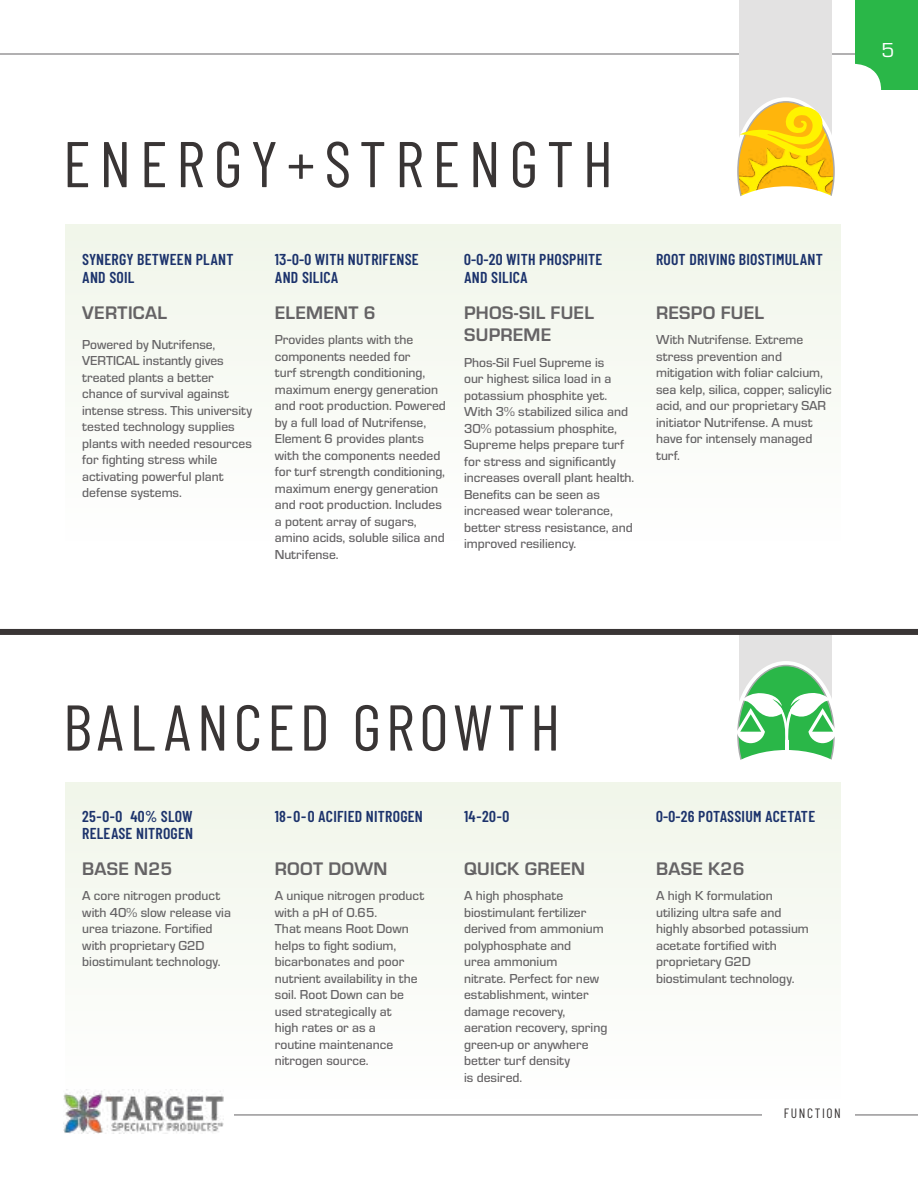
<style>
.page{position:relative;width:918px;height:1188px;background:#fff}
.page>*{position:absolute;margin:0;border:0;box-sizing:border-box;transform-origin:0 0}
.t1{font:64.5px "Barlow Condensed";letter-spacing:.12em;color:#393535}
.t2{font:64.5px "Barlow Condensed";letter-spacing:.075em;color:#393535}
.t3{font:21px "Eurostile";color:#fff}
.t4{font:700 18.9px/22.5px "Eurostile";letter-spacing:.015em;color:#656365}
.t5{font:600 15.75px/18px "Barlow Condensed";letter-spacing:.015em;color:#1c336c}
.t6{font:500 13.5px/16.5px "Eurostile";color:#656365}
.t7{font:13.5px "Barlow Condensed";letter-spacing:.12em;color:#393535}
</style>
<div class="page">
<hr style="left:0;top:54px;width:918px;height:1px;background:#656365">
<div style="left:739px;top:0;width:93px;height:206px;background:#e3e2e2"></div>
<div style="left:739px;top:633px;width:93px;height:137px;background:#e3e2e2"></div>
<div style="left:733px;top:661px;width:106px;height:148px;border:9px solid #fff;border-radius:50%"></div>
<div style="left:738px;top:666px;width:96px;height:138px;background:#2ab748;border-radius:50%"></div>
<div style="left:707px;top:750px;width:159px;height:107px;background:#fff;border-radius:50%"></div>
<div style="left:66px;top:782px;width:775px;height:317px;background:#f7faf4"></div>
<div style="left:733px;top:97px;width:106px;height:148px;border:9px solid #fff;border-radius:50%"></div>
<img style="left:738px;top:102px;width:96px;height:95px">
<div style="left:707px;top:186px;width:159px;height:107px;background:#fff;border-radius:50%"></div>
<svg style="left:740px;top:103px;width:86px;height:55px;background:#f9d12e"></svg>
<div style="left:66px;top:224px;width:775px;height:317px;background:#f7faf4"></div>
<hr style="left:234px;top:1114px;width:528px;height:1px;background:#656365">
<hr style="left:855px;top:1114px;width:63px;height:1px;background:#656365">
<div style="left:0;top:629px;width:918px;height:6px;background:#393535"></div>
<svg style="left:736px;top:693px;width:101px;height:59px"></svg>
<svg style="left:855px;top:0;width:63px;height:90px;background:#3ebd59"></svg>
<img style="left:63px;top:1091px;width:161px;height:43px">
<h1 class="t1" style="left:63px;top:124px;width:552px">ENERGY+STRENGTH</h1>
<p class="t5" style="left:82px;top:250px;width:153px">SYNERGY BETWEEN PLANT<br>AND SOIL</p>
<h3 class="t4" style="left:82px;top:300px;width:86px">VERTICAL</h3>
<p class="t6" style="left:82px;top:335px;width:171px">Powered by Nutrifense,<br>VERTICAL instantly gives treated plants a better chance of survival against intense stress. This university tested technology supplies plants with needed resources for fighting stress while activating powerful plant defense systems.</p>
<p class="t5" style="left:275px;top:250px;width:145px">13-0-0 WITH NUTRIFENSE<br>AND SILICA</p>
<h3 class="t4" style="left:275px;top:300px;width:102px">ELEMENT 6</h3>
<p class="t6" style="left:275px;top:331px;width:173px">Provides plants with the components needed for<br>turf strength conditioning, maximum energy generation and root production. Powered by a full load of Nutrifense,<br>Element 6 provides plants with the components needed for turf strength conditioning, maximum energy generation and root production. Includes a potent array of sugars, amino acids, soluble silica and<br>Nutrifense.</p>
<p class="t5" style="left:464px;top:250px;width:140px">0-0-20 WITH PHOSPHITE<br>AND SILICA</p>
<h3 class="t4" style="left:464px;top:300px;width:131px">PHOS-SIL FUEL<br>SUPREME</h3>
<p class="t6" style="left:464px;top:353px;width:172px">Phos-Sil Fuel Supreme is<br>our highest silica load in a potassium phosphite yet.<br>With 3% stabilized silica and<br>30% potassium phosphite,<br>Supreme helps prepare turf for stress and significantly increases overall plant health.<br>Benefits can be seen as increased wear tolerance, better stress resistance, and improved resiliency.</p>
<p class="t5" style="left:656px;top:250px;width:168px">ROOT DRIVING BIOSTIMULANT</p>
<h3 class="t4" style="left:656px;top:300px;width:109px">RESPO FUEL</h3>
<p class="t6" style="left:656px;top:331px;width:177px">With Nutrifense. Extreme stress prevention and mitigation with foliar calcium, sea kelp, silica, copper, salicylic acid, and our proprietary SAR initiator Nutrifense. A must have for intensely managed turf.</p>
<h2 class="t3" style="left:881px;top:36px;width:14px">5</h2>
<h1 class="t2" style="left:63px;top:687px;width:499px">BALANCED GROWTH</h1>
<p class="t5" style="left:82px;top:808px;width:112px;line-height:16.5px">25-0-0 40% SLOW<br>RELEASE NITROGEN</p>
<h3 class="t4" style="left:82px;top:856px;width:92px">BASE N25</h3>
<p class="t6" style="left:82px;top:887px;width:150px">A core nitrogen product with 40% slow release via urea triazone. Fortified with proprietary G2D biostimulant technology.</p>
<p class="t5" style="left:275px;top:807px;width:150px">18-0-0 ACIFIED NITROGEN</p>
<h3 class="t4" style="left:275px;top:856px;width:114px">ROOT DOWN</h3>
<p class="t6" style="left:275px;top:887px;width:151px">A unique nitrogen product with a pH of 0.65.<br>That means Root Down helps to fight sodium, bicarbonates and poor nutrient availability in the soil. Root Down can be used strategically at<br>high rates or as a<br>routine maintenance nitrogen source.</p>
<p class="t5" style="left:464px;top:807px;width:47px">14-20-0</p>
<h3 class="t4" style="left:464px;top:856px;width:122px">QUICK GREEN</h3>
<p class="t6" style="left:464px;top:887px;width:145px">A high phosphate biostimulant fertilizer derived from ammonium polyphosphate and<br>urea ammonium<br>nitrate. Perfect for new establishment, winter damage recovery, aeration recovery, spring green-up or anywhere better turf density<br>is desired.</p>
<p class="t5" style="left:656px;top:807px;width:161px">0-0-26 POTASSIUM ACETATE</p>
<h3 class="t4" style="left:656px;top:856px;width:90px">BASE K26</h3>
<p class="t6" style="left:656px;top:887px;width:154px">A high K formulation utilizing ultra safe and highly absorbed potassium acetate fortified with proprietary G2D biostimulant technology.</p>
<p class="t7" style="left:784px;top:1104px;width:59px">FUNCTION</p>
</div>
